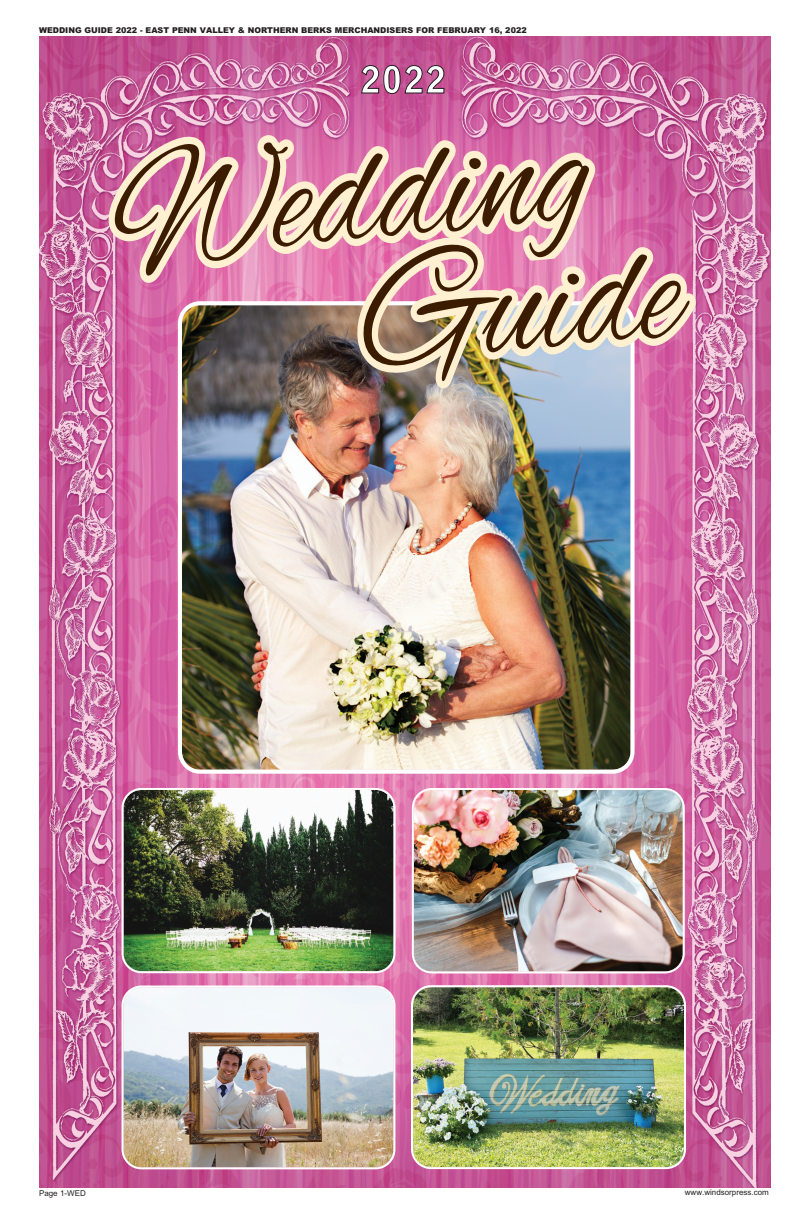
<style>
.page{position:relative;width:810px;height:1224px;background:#fff}
.page>*{position:absolute;margin:0;border:0;box-sizing:border-box;transform-origin:0 0}
.t1{font:900 36px "Grotesque MT Std";color:#fff}
.t2{font:900 8px "Arial";color:#231f20}
.t3{font:8px "Arial";color:#231f20}
</style>
<div class="page">
<img style="left:39px;top:36px;width:732px;height:1152px">
<img style="left:178px;top:381px;width:457px;height:393px">
<img style="left:411px;top:985px;width:275px;height:184px">
<img style="left:412px;top:788px;width:273px;height:186px">
<img style="left:122px;top:788px;width:274px;height:185px">
<img style="left:122px;top:986px;width:273px;height:183px">
<svg style="left:108px;top:135px;width:487px;height:148px"></svg>
<img style="left:356px;top:237px;width:340px;height:152px">
<svg style="left:114px;top:142px;width:576px;height:239px"></svg>
<p class="t2" style="left:39px;top:25px;width:489px">WEDDING GUIDE 2022 - EAST PENN VALLEY &amp; NORTHERN BERKS MERCHANDISERS FOR FEBRUARY 16, 2022</p>
<h1 class="t1" style="left:360px;top:66px;width:88px">2022</h1>
<p class="t3" style="left:39px;top:1188px;width:48px">Page 1-WED</p>
<p class="t3" style="left:685px;top:1188px;width:86px">www.windsorpress.com</p>
</div>
